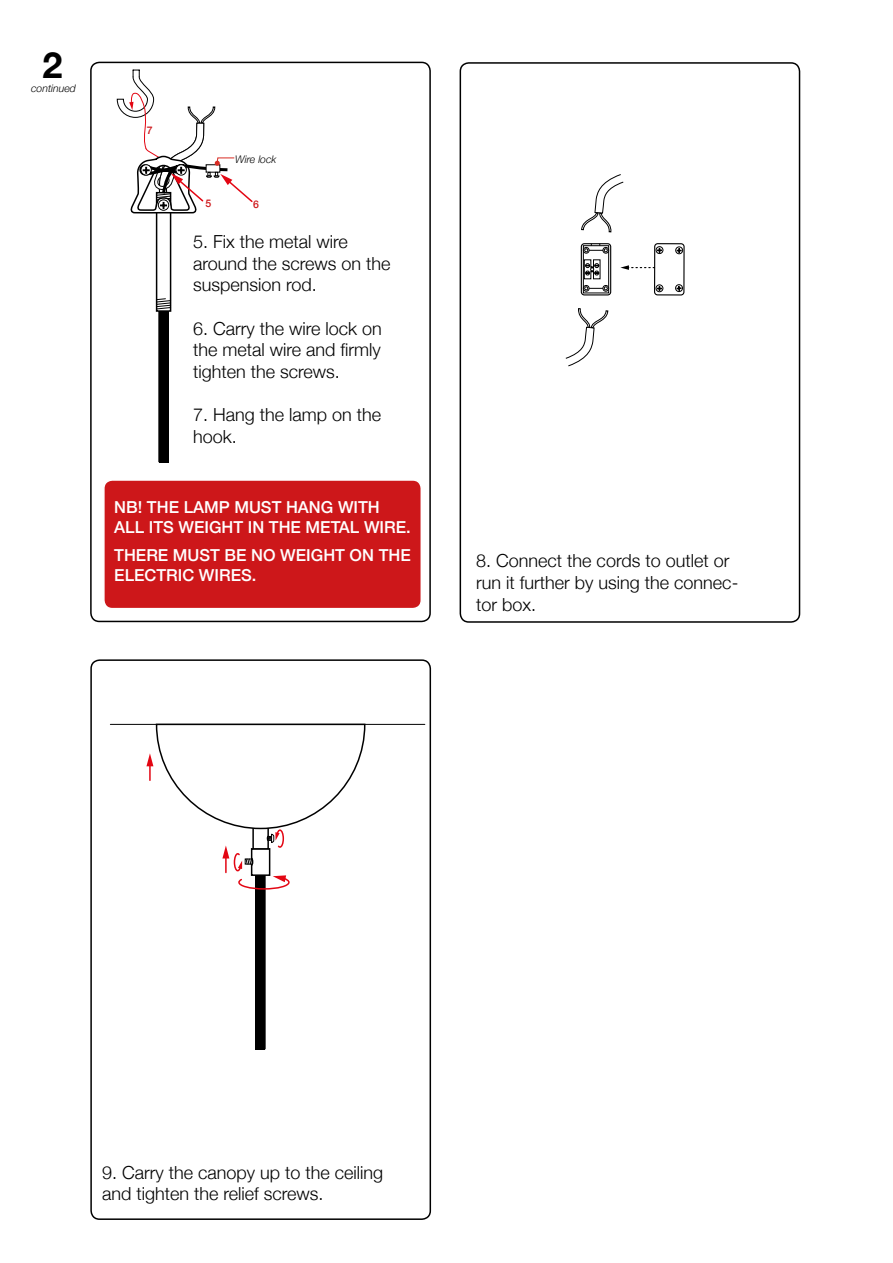
<style>
.page{position:relative;width:893px;height:1263px;background:#fff}
.page>*{position:absolute;margin:0;border:0;box-sizing:border-box;transform-origin:0 0}
.t1{font:700 36px "Helvetica Neue";color:#000}
.t2{font:300 18px/21.6px "Helvetica Neue";color:#000}
.t3{font:500 16.5px/19.8px "Helvetica Neue";color:#fff}
.t4{font:italic 300 10.5px "Helvetica Neue";color:#000}
.t5{font:500 10.5px "Helvetica Neue";color:#cd171a}
</style>
<div class="page">
<div style="left:90px;top:62px;width:341px;height:560px;border:2px solid #000;border-radius:9px"></div>
<div style="left:104px;top:480px;width:317px;height:129px;background:#cd171a;border-radius:9px"></div>
<div style="left:103px;top:479px;width:319px;height:130px;border:2px solid #fff;border-radius:9px"></div>
<div style="left:460px;top:62px;width:340px;height:561px;border:2px solid #000;border-radius:9px"></div>
<div style="left:90px;top:659px;width:341px;height:561px;border:2px solid #000;border-radius:9px"></div>
<div style="left:159px;top:274px;width:9px;height:188px;background:#000"></div>
<div style="left:157px;top:193px;width:14px;height:118px;background:#fff"></div>
<div style="left:156px;top:192px;width:15px;height:120px;border:2px solid #000"></div>
<svg style="left:156px;top:298px;width:15px;height:11px"></svg>
<svg style="left:116px;top:70px;width:137px;height:144px"></svg>
<div style="left:256px;top:741px;width:9px;height:308px;background:#000"></div>
<svg style="left:146px;top:723px;width:220px;height:167px"></svg>
<hr style="left:110px;top:724px;width:315px;height:1px;background:#000">
<svg style="left:581px;top:174px;width:43px;height:59px"></svg>
<div style="left:581px;top:243px;width:30px;height:52px;border:1px solid #000;border-radius:3px"></div>
<div style="left:583px;top:245px;width:26px;height:48px;border:1px solid #000"></div>
<svg style="left:583px;top:244px;width:26px;height:9px"></svg>
<svg style="left:583px;top:259px;width:26px;height:32px"></svg>
<div style="left:654px;top:243px;width:31px;height:52px;border:1px solid #000;border-radius:3px"></div>
<div style="left:656px;top:285px;width:7px;height:7px;border:1px solid #000;border-radius:50%"></div>
<svg style="left:657px;top:286px;width:5px;height:5px"></svg>
<div style="left:675px;top:284px;width:8px;height:8px;border:1px solid #000;border-radius:50%"></div>
<svg style="left:677px;top:286px;width:4px;height:5px"></svg>
<div style="left:675px;top:247px;width:8px;height:7px;border:1px solid #000;border-radius:50%"></div>
<svg style="left:677px;top:248px;width:4px;height:5px"></svg>
<div style="left:656px;top:246px;width:7px;height:8px;border:1px solid #000;border-radius:50%"></div>
<svg style="left:657px;top:248px;width:5px;height:5px"></svg>
<svg style="left:620px;top:265px;width:34px;height:5px"></svg>
<svg style="left:565px;top:308px;width:44px;height:58px"></svg>
<h1 class="t1" style="left:43px;top:37px;width:22px">2</h1>
<p class="t4" style="left:31px;top:80px;width:46px">continued</p>
<p class="t5" style="left:147px;top:122px;width:7px">7</p>
<p class="t4" style="left:235px;top:151px;width:43px">Wire lock</p>
<p class="t5" style="left:206px;top:194px;width:7px">5</p>
<p class="t5" style="left:253px;top:195px;width:7px">6</p>
<p class="t2" style="left:193px;top:230px;width:199px">5. Fix the metal wire around the screws on the suspension rod.</p>
<p class="t2" style="left:193px;top:316px;width:190px;text-align:justify">6. Carry the wire lock on the metal wire and firmly tighten the screws.</p>
<p class="t2" style="left:193px;top:403px;width:190px">7. Hang the lamp on the hook.</p>
<p class="t3" style="left:114px;top:496px;width:298px">NB! THE LAMP MUST HANG WITH<br>ALL ITS WEIGHT IN THE METAL WIRE.</p>
<p class="t3" style="left:114px;top:544px;width:298px">THERE MUST BE NO WEIGHT ON THE<br>ELECTRIC WIRES.</p>
<p class="t2" style="left:476px;top:549px;width:264px">8. Connect the cords to outlet or run it further by using the connec&shy;tor box.</p>
<p class="t2" style="left:102px;top:1160px;width:283px">9. Carry the canopy up to the ceiling and tighten the relief screws.</p>
</div>
